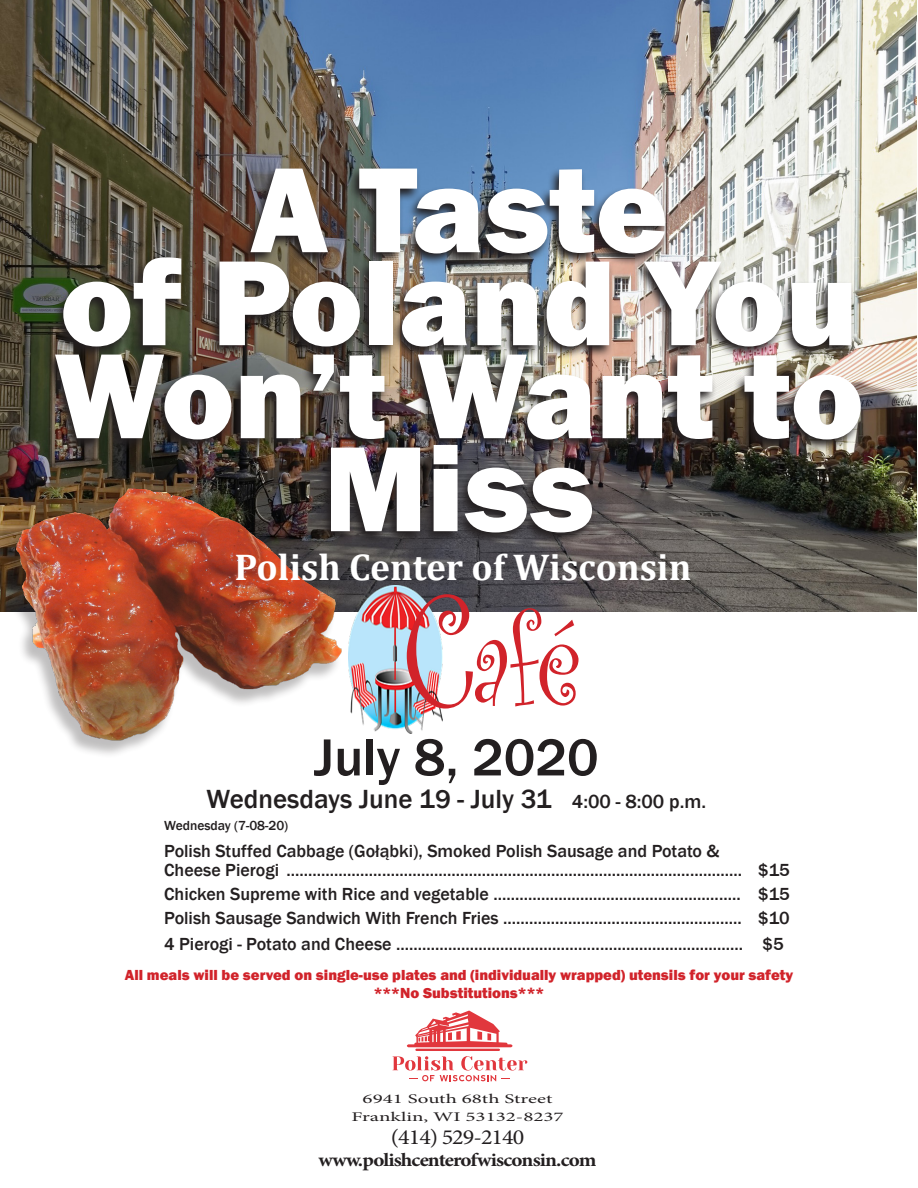
<style>
.page{position:relative;width:918px;height:1188px;background:#fff}
.page>*{position:absolute;margin:0;border:0;box-sizing:border-box;transform-origin:0 0}
.t1{font:133.35px "Curlz";color:#d1232a;scale:.82 1}
.t2{font:800 125.4px/93px "Franklin Gothic";color:#fff;text-align:center}
.t3{font:500 54px "Franklin Gothic";color:#231f20}
.t4{font:700 37.5px "Cambria";color:#fff}
.t5{font:500 27px "Franklin Gothic";color:#231f20}
.t6{font:21.6px "Minion Pro";letter-spacing:-.04em;color:#231f20;scale:1.11 1}
.t7{font:700 18.9px "Minion Pro";letter-spacing:-.04em;color:#231f20;scale:1.11 1}
.t8{font:500 18px/19.5px "Franklin Gothic";color:#231f20}
.t9{font:800 15px/18px "Franklin Gothic";color:#d1232a;text-align:center}
.t10{font:500 13.5px "Franklin Gothic";color:#231f20}
.t11{font:13.2px "Minion Pro";color:#231f20;scale:1.59 1}
.s1{font-size:167.7px}
.s2{font-size:19.5px}
</style>
<div class="page">
<img style="left:0;top:0;width:917px;height:611px">
<svg style="left:393px;top:1011px;width:134px;height:70px"></svg>
<img style="left:44px;top:166px;width:821px;height:380px">
<img style="left:1px;top:486px;width:356px;height:269px">
<img style="left:348px;top:585px;width:94px;height:148px">
<p class="t2" style="left:54px;top:163px;width:811px">A Taste<br>of Poland You<br>Won’t Want to<br>Miss</p>
<p class="t4" style="left:234px;top:541px;width:458px">Polish Center of Wisconsin</p>
<p class="t1" style="left:403px;top:567px;width:218px"><span class="s1">C</span>afé</p>
<p class="t3" style="left:314px;top:724px;width:286px">July 8, 2020</p>
<p class="t5" style="left:207px;top:782px;width:501px">Wednesdays June 19 - July 31 <span class="s2">4:00 - 8:00 p.m.</span></p>
<p class="t10" style="left:164px;top:817px;width:126px">Wednesday (7-08-20)</p>
<p class="t8" style="left:164px;top:841px;width:627px">Polish Stuffed Cabbage (Gołąbki), Smoked Polish Sausage and Potato &amp;<br>Cheese Pierogi ......................................................................................................... $15</p>
<p class="t8" style="left:164px;top:885px;width:627px">Chicken Supreme with Rice and vegetable ......................................................... $15</p>
<p class="t8" style="left:164px;top:909px;width:627px">Polish Sausage Sandwich With French Fries ....................................................... $10</p>
<p class="t8" style="left:164px;top:934px;width:621px">4 Pierogi - Potato and Cheese ................................................................................ $5</p>
<p class="t9" style="left:125px;top:966px;width:670px">All meals will be served on single-use plates and (individually wrapped) utensils for your safety ***No Substitutions***</p>
<p class="t11" style="left:363px;top:1090px;width:121px">6941 South 68th Street</p>
<p class="t11" style="left:351px;top:1108px;width:135px">Franklin, WI 53132-8237</p>
<p class="t6" style="left:391px;top:1122px;width:122px">(414) 529-2140</p>
<p class="t7" style="left:319px;top:1147px;width:252px">www.polishcenterofwisconsin.com</p>
</div>
